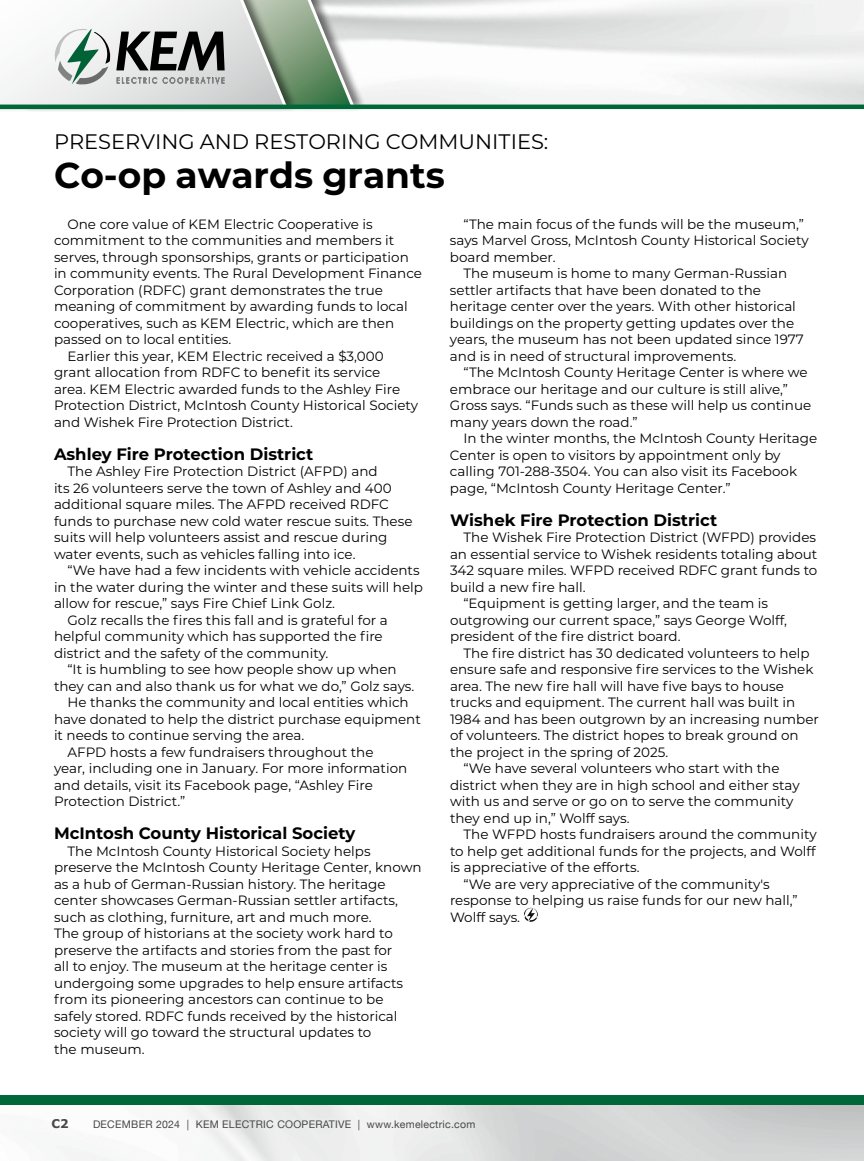
<style>
.page{position:relative;width:864px;height:1161px;background:#fff}
.page>*{position:absolute;margin:0;border:0;box-sizing:border-box;transform-origin:0 0}
.t1{font:700 36px "Montserrat";color:#000}
.t2{font:21px "Montserrat";color:#000}
.t3{font:700 16.5px "Montserrat";color:#000}
.t4{font:13.5px/16.5px "Montserrat";color:#000}
.t5{font:700 12px "Verdana";color:#474747}
.t6{font:10.5px "Helvetica Neue";letter-spacing:.025em;color:#474747}
</style>
<div class="page">
<div style="left:22px;top:0;width:344px;height:112px;background:#000;opacity:.5"></div>
<svg style="left:524px;top:908px;width:14px;height:14px"></svg>
<div style="left:0;top:1095px;width:864px;height:10px;background:#006838"></div>
<svg style="left:0;top:0;width:358px;height:111px"></svg>
<hr style="left:0;top:105px;width:864px;height:4px;background:#006838">
<h2 class="t2" style="left:54px;top:127px;width:496px">PRESERVING AND RESTORING COMMUNITIES:</h2>
<h1 class="t1" style="left:54px;top:150px;width:392px">Co-op awards grants</h1>
<p class="t4" style="left:68px;top:215px;width:307px">One core value of KEM Electric Cooperative is</p>
<p class="t4" style="left:54px;top:232px;width:342px">commitment to the communities and members it</p>
<p class="t4" style="left:54px;top:248px;width:356px">serves, through sponsorships, grants or participation</p>
<p class="t4" style="left:54px;top:265px;width:370px">in community events. The Rural Development Finance</p>
<p class="t4" style="left:54px;top:281px;width:331px">Corporation (RDFC) grant demonstrates the true</p>
<p class="t4" style="left:54px;top:298px;width:355px">meaning of commitment by awarding funds to local</p>
<p class="t4" style="left:54px;top:314px;width:342px">cooperatives, such as KEM Electric, which are then</p>
<p class="t4" style="left:54px;top:331px;width:179px">passed on to local entities.</p>
<p class="t4" style="left:68px;top:347px;width:318px">Earlier this year, KEM Electric received a $3,000</p>
<p class="t4" style="left:54px;top:364px;width:328px">grant allocation from RDFC to benefit its service</p>
<p class="t4" style="left:54px;top:380px;width:348px">area. KEM Electric awarded funds to the Ashley Fire</p>
<p class="t4" style="left:54px;top:397px;width:366px">Protection District, McIntosh County Historical Society</p>
<p class="t4" style="left:54px;top:413px;width:241px">and Wishek Fire Protection District.</p>
<p class="t3" style="left:54px;top:442px;width:261px">Ashley Fire Protection District</p>
<p class="t4" style="left:54px;top:463px;width:360px;text-indent:14px">The Ashley Fire Protection District (AFPD) and<br>its 26 volunteers serve the town of Ashley and 400 additional square miles. The AFPD received RDFC funds to purchase new cold water rescue suits. These suits will help volunteers assist and rescue during water events, such as vehicles falling into ice.</p>
<p class="t4" style="left:68px;top:562px;width:354px">“We have had a few incidents with vehicle accidents</p>
<p class="t4" style="left:54px;top:578px;width:371px">in the water during the winter and these suits will help</p>
<p class="t4" style="left:54px;top:595px;width:283px">allow for rescue,” says Fire Chief Link Golz.</p>
<p class="t4" style="left:68px;top:611px;width:322px">Golz recalls the fires this fall and is grateful for a</p>
<p class="t4" style="left:54px;top:628px;width:330px">helpful community which has supported the fire</p>
<p class="t4" style="left:54px;top:644px;width:276px">district and the safety of the community.</p>
<p class="t4" style="left:68px;top:661px;width:331px">“It is humbling to see how people show up when</p>
<p class="t4" style="left:54px;top:677px;width:362px">they can and also thank us for what we do,” Golz says.</p>
<p class="t4" style="left:68px;top:694px;width:343px">He thanks the community and local entities which</p>
<p class="t4" style="left:54px;top:710px;width:368px">have donated to help the district purchase equipment</p>
<p class="t4" style="left:54px;top:727px;width:252px">it needs to continue serving the area.</p>
<p class="t4" style="left:68px;top:743px;width:308px">AFPD hosts a few fundraisers throughout the</p>
<p class="t4" style="left:54px;top:760px;width:355px">year, including one in January. For more information</p>
<p class="t4" style="left:54px;top:776px;width:320px">and details, visit its Facebook page, “Ashley Fire</p>
<p class="t4" style="left:54px;top:793px;width:133px">Protection District.”</p>
<p class="t3" style="left:54px;top:822px;width:303px">McIntosh County Historical Society</p>
<p class="t4" style="left:54px;top:842px;width:369px;text-indent:14px">The McIntosh County Historical Society helps preserve the McIntosh County Heritage Center, known as a hub of German-Russian history. The heritage center showcases German-Russian settler artifacts, such as clothing, furniture, art and much more.<br>The group of historians at the society work hard to preserve the artifacts and stories from the past for<br>all to enjoy. The museum at the heritage center is undergoing some upgrades to help ensure artifacts from its pioneering ancestors can continue to be safely stored. RDFC funds received by the historical society will go toward the structural updates to<br>the museum.</p>
<p class="t4" style="left:463px;top:215px;width:342px">“The main focus of the funds will be the museum,”</p>
<p class="t4" style="left:450px;top:232px;width:360px">says Marvel Gross, McIntosh County Historical Society</p>
<p class="t4" style="left:450px;top:248px;width:107px">board member.</p>
<p class="t4" style="left:463px;top:265px;width:325px">The museum is home to many German-Russian</p>
<p class="t4" style="left:450px;top:281px;width:313px">settler artifacts that have been donated to the</p>
<p class="t4" style="left:450px;top:298px;width:347px">heritage center over the years. With other historical</p>
<p class="t4" style="left:450px;top:314px;width:346px">buildings on the property getting updates over the</p>
<p class="t4" style="left:450px;top:331px;width:355px">years, the museum has not been updated since 1977</p>
<p class="t4" style="left:450px;top:347px;width:288px">and is in need of structural improvements.</p>
<p class="t4" style="left:463px;top:364px;width:346px">“The McIntosh County Heritage Center is where we</p>
<p class="t4" style="left:450px;top:380px;width:339px">embrace our heritage and our culture is still alive,”</p>
<p class="t4" style="left:450px;top:397px;width:363px">Gross says. “Funds such as these will help us continue</p>
<p class="t4" style="left:450px;top:413px;width:189px">many years down the road.”</p>
<p class="t4" style="left:463px;top:430px;width:355px">In the winter months, the McIntosh County Heritage</p>
<p class="t4" style="left:450px;top:446px;width:332px">Center is open to visitors by appointment only by</p>
<p class="t4" style="left:450px;top:463px;width:349px">calling 701-288-3504. You can also visit its Facebook</p>
<p class="t4" style="left:450px;top:479px;width:282px">page, “McIntosh County Heritage Center.”</p>
<p class="t3" style="left:450px;top:508px;width:269px">Wishek Fire Protection District</p>
<p class="t4" style="left:464px;top:529px;width:354px">The Wishek Fire Protection District (WFPD) provides</p>
<p class="t4" style="left:450px;top:545px;width:369px">an essential service to Wishek residents totaling about</p>
<p class="t4" style="left:450px;top:562px;width:369px">342 square miles. WFPD received RDFC grant funds to</p>
<p class="t4" style="left:450px;top:578px;width:137px">build a new fire hall.</p>
<p class="t4" style="left:464px;top:595px;width:306px">“Equipment is getting larger, and the team is</p>
<p class="t4" style="left:450px;top:611px;width:338px">outgrowing our current space,” says George Wolff,</p>
<p class="t4" style="left:450px;top:628px;width:232px">president of the fire district board.</p>
<p class="t4" style="left:464px;top:644px;width:348px">The fire district has 30 dedicated volunteers to help</p>
<p class="t4" style="left:450px;top:661px;width:365px">ensure safe and responsive fire services to the Wishek</p>
<p class="t4" style="left:450px;top:677px;width:336px">area. The new fire hall will have five bays to house</p>
<p class="t4" style="left:450px;top:694px;width:347px">trucks and equipment. The current hall was built in</p>
<p class="t4" style="left:450px;top:710px;width:370px">1984 and has been outgrown by an increasing number</p>
<p class="t4" style="left:450px;top:727px;width:350px">of volunteers. The district hopes to break ground on</p>
<p class="t4" style="left:450px;top:743px;width:220px">the project in the spring of 2025.</p>
<p class="t4" style="left:464px;top:760px;width:318px">“We have several volunteers who start with the</p>
<p class="t4" style="left:450px;top:776px;width:351px">district when they are in high school and either stay</p>
<p class="t4" style="left:450px;top:793px;width:345px">with us and serve or go on to serve the community</p>
<p class="t4" style="left:450px;top:809px;width:181px">they end up in,” Wolff says.</p>
<p class="t4" style="left:464px;top:826px;width:355px">The WFPD hosts fundraisers around the community</p>
<p class="t4" style="left:450px;top:842px;width:367px">to help get additional funds for the projects, and Wolff</p>
<p class="t4" style="left:450px;top:859px;width:191px">is appreciative of the efforts.</p>
<p class="t4" style="left:464px;top:875px;width:308px">“We are very appreciative of the community's</p>
<p class="t4" style="left:450px;top:892px;width:349px">response to helping us raise funds for our new hall,”</p>
<p class="t4" style="left:450px;top:908px;width:72px">Wolff says.</p>
<p class="t5" style="left:51px;top:1115px;width:19px">C2</p>
<p class="t6" style="left:93px;top:1116px;width:384px">DECEMBER 2024 | KEM ELECTRIC COOPERATIVE | www.kemelectric.com</p>
</div>
